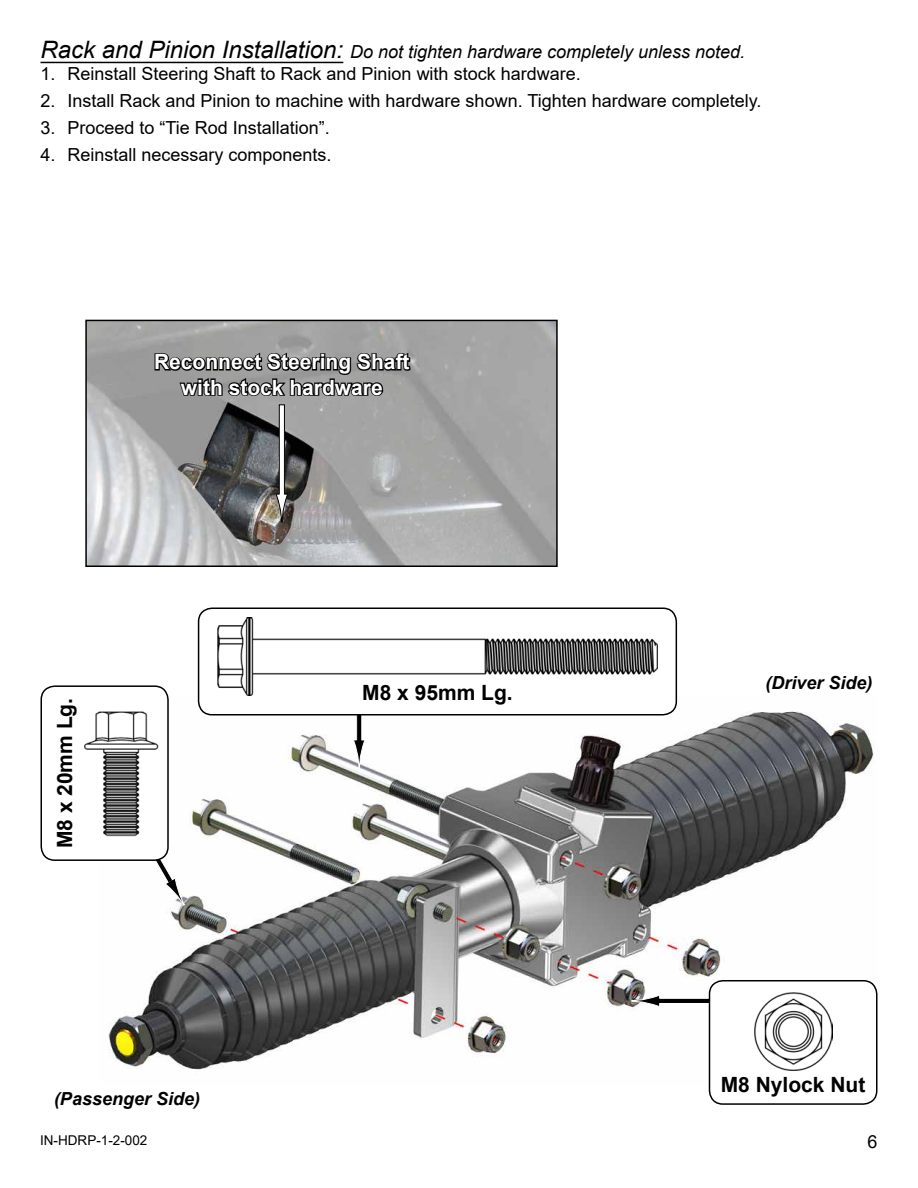
<style>
.page{position:relative;width:918px;height:1188px;background:#fff}
.page>*{position:absolute;margin:0;border:0;box-sizing:border-box;transform-origin:0 0}
.t1{font:700 21px/25.2px "Arial";color:#fff;text-align:center}
.t2{font:700 21px "Arial";color:#000}
.t3{font:18px "Arial";color:#000}
.t4{font:italic 18px "Arial";color:#000}
.t5{font:italic 700 18px "Arial";color:#000}
.t6{font:13.5px "Arial";color:#000}
.s1{font-size:24px}
</style>
<div class="page">
<img style="left:88px;top:323px;width:467px;height:241px">
<div style="left:85px;top:320px;width:473px;height:247px;border:2px solid #000"></div>
<svg style="left:153px;top:339px;width:259px;height:60px"></svg>
<div style="left:279px;top:405px;width:5px;height:89px;background:#fff"></div>
<div style="left:279px;top:404px;width:6px;height:91px;border:1px solid #000"></div>
<svg style="left:275px;top:493px;width:13px;height:30px"></svg>
<img style="left:108px;top:696px;width:767px;height:389px">
<div style="left:659px;top:998px;width:99px;height:5px;background:#000"></div>
<div style="left:659px;top:998px;width:99px;height:6px;border:1px solid #fff"></div>
<svg style="left:631px;top:994px;width:29px;height:14px"></svg>
<div style="left:710px;top:981px;width:167px;height:123px;background:#fff;border-radius:14px"></div>
<div style="left:709px;top:980px;width:169px;height:125px;border:2px solid #000;border-radius:14px"></div>
<img style="left:754px;top:993px;width:78px;height:77px">
<svg style="left:134px;top:822px;width:51px;height:83px"></svg>
<div style="left:41px;top:686px;width:127px;height:174px;background:#fff;border-radius:14px"></div>
<div style="left:40px;top:685px;width:129px;height:176px;border:2px solid #000;border-radius:14px"></div>
<img style="left:85px;top:711px;width:73px;height:125px">
<div style="left:357px;top:666px;width:5px;height:74px;background:#000"></div>
<div style="left:356px;top:665px;width:6px;height:76px;border:1px solid #fff"></div>
<svg style="left:353px;top:739px;width:13px;height:29px"></svg>
<div style="left:199px;top:608px;width:477px;height:107px;background:#fff;border-radius:14px"></div>
<div style="left:198px;top:608px;width:479px;height:108px;border:2px solid #000;border-radius:14px"></div>
<img style="left:218px;top:617px;width:439px;height:78px">
<hr style="left:40px;top:62px;width:303px;height:1px;background:#000">
<p class="t4" style="left:40px;top:40px;width:706px"><span class="s1">Rack and Pinion Installation:</span> Do not tighten hardware completely unless noted.</p>
<p class="t3" style="left:41px;top:61px;width:542px">1. Reinstall Steering Shaft to Rack and Pinion with stock hardware.</p>
<p class="t3" style="left:41px;top:88px;width:723px">2. Install Rack and Pinion to machine with hardware shown. Tighten hardware completely.</p>
<p class="t3" style="left:41px;top:115px;width:291px">3. Proceed to “Tie Rod Installation”.</p>
<p class="t3" style="left:41px;top:142px;width:293px">4. Reinstall necessary components.</p>
<p class="t1" style="left:154px;top:350px;width:257px">Reconnect Steering Shaft with stock hardware</p>
<p class="t2" style="left:50px;top:848px;width:152px;rotate:-90deg">M8 x 20mm Lg.</p>
<p class="t2" style="left:362px;top:678px;width:152px">M8 x 95mm Lg.</p>
<p class="t5" style="left:54px;top:1087px;width:148px">(Passenger Side)</p>
<p class="t5" style="left:766px;top:671px;width:109px">(Driver Side)</p>
<p class="t2" style="left:721px;top:1070px;width:146px">M8 Nylock Nut</p>
<p class="t6" style="left:40px;top:1130px;width:109px">IN-HDRP-1-2-002</p>
<p class="t3" style="left:867px;top:1129px;width:12px">6</p>
</div>
